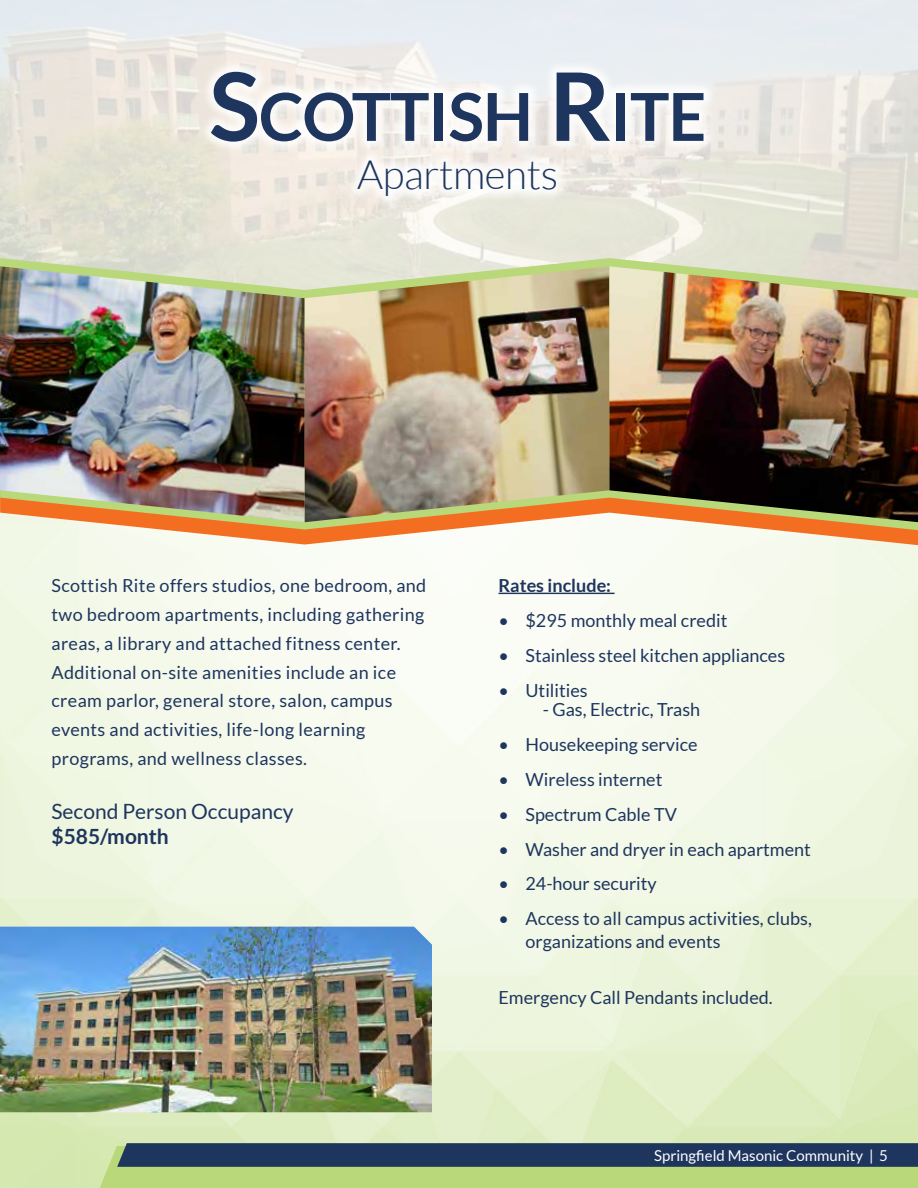
<style>
.page{position:relative;width:918px;height:1188px;background:#fff}
.page>*{position:absolute;margin:0;border:0;box-sizing:border-box;transform-origin:0 0}
.t1{font:700 66.15px "Lato";letter-spacing:-.015em;color:#1e355e}
.t2{font:300 40.5px "Lato";letter-spacing:-.01em;color:#1e355e}
.t3{font:21px "Lato";color:#1e355e}
.t4{font:700 21px "Lato";color:#1e355e}
.t5{font:18px/22.8px "Lato";color:#1e355e}
.t6{font:18px/28.8px "Lato";letter-spacing:.02em;color:#1e355e}
.t7{font:700 18px "Lato";color:#1e355e}
.t8{font:15px "Lato";color:#fff}
.s1{font-size:94.5px}
</style>
<div class="page">
<div style="left:199px;top:59px;width:517px;height:150px;background:#fff;opacity:.85"></div>
<svg style="left:0;top:530px;width:918px;height:15px;fill:#f7fbf0"></svg>
<svg style="left:0;top:258px;width:918px;height:272px"></svg>
<img style="left:0;top:266px;width:918px;height:256px">
<img style="left:0;top:927px;width:432px;height:185px">
<hr style="left:499px;top:593px;width:116px;height:1px;background:#1e355e">
<svg style="left:94px;top:1143px;width:824px;height:45px;background:#6a856d"></svg>
<h1 class="t1" style="left:209px;top:79px;width:499px"><span class="s1">S</span>COTTISH <span class="s1">R</span>ITE</h1>
<h2 class="t2" style="left:357px;top:153px;width:202px">Apartments</h2>
<p class="t6" style="left:52px;top:571px;width:376px">Scottish Rite offers studios, one bedroom, and two bedroom apartments, including gathering areas, a library and attached fitness center.<br>Additional on-site amenities include an ice cream parlor, general store, salon, campus events and activities, life-long learning programs, and wellness classes.</p>
<p class="t3" style="left:52px;top:800px;width:244px">Second Person Occupancy</p>
<p class="t4" style="left:52px;top:825px;width:119px">$585/month</p>
<p class="t7" style="left:499px;top:575px;width:114px">Rates include:</p>
<p class="t5" style="left:499px;top:609px;width:230px">• $295 monthly meal credit</p>
<p class="t5" style="left:499px;top:644px;width:288px">• Stainless steel kitchen appliances</p>
<p class="t5" style="left:499px;top:679px;width:91px">• Utilities</p>
<p class="t5" style="left:543px;top:698px;width:159px">- Gas, Electric, Trash</p>
<p class="t5" style="left:499px;top:733px;width:201px">• Housekeeping service</p>
<p class="t5" style="left:499px;top:768px;width:165px">• Wireless internet</p>
<p class="t5" style="left:499px;top:803px;width:180px">• Spectrum Cable TV</p>
<p class="t5" style="left:499px;top:838px;width:314px">• Washer and dryer in each apartment</p>
<p class="t5" style="left:499px;top:872px;width:160px">• 24-hour security</p>
<p class="t5" style="left:526px;top:907px;width:288px;text-indent:-27px">• Access to all campus activities, clubs, organizations and events</p>
<p class="t5" style="left:499px;top:986px;width:276px">Emergency Call Pendants included.</p>
<p class="t8" style="left:654px;top:1147px;width:235px">Springfield Masonic Community | 5</p>
</div>
